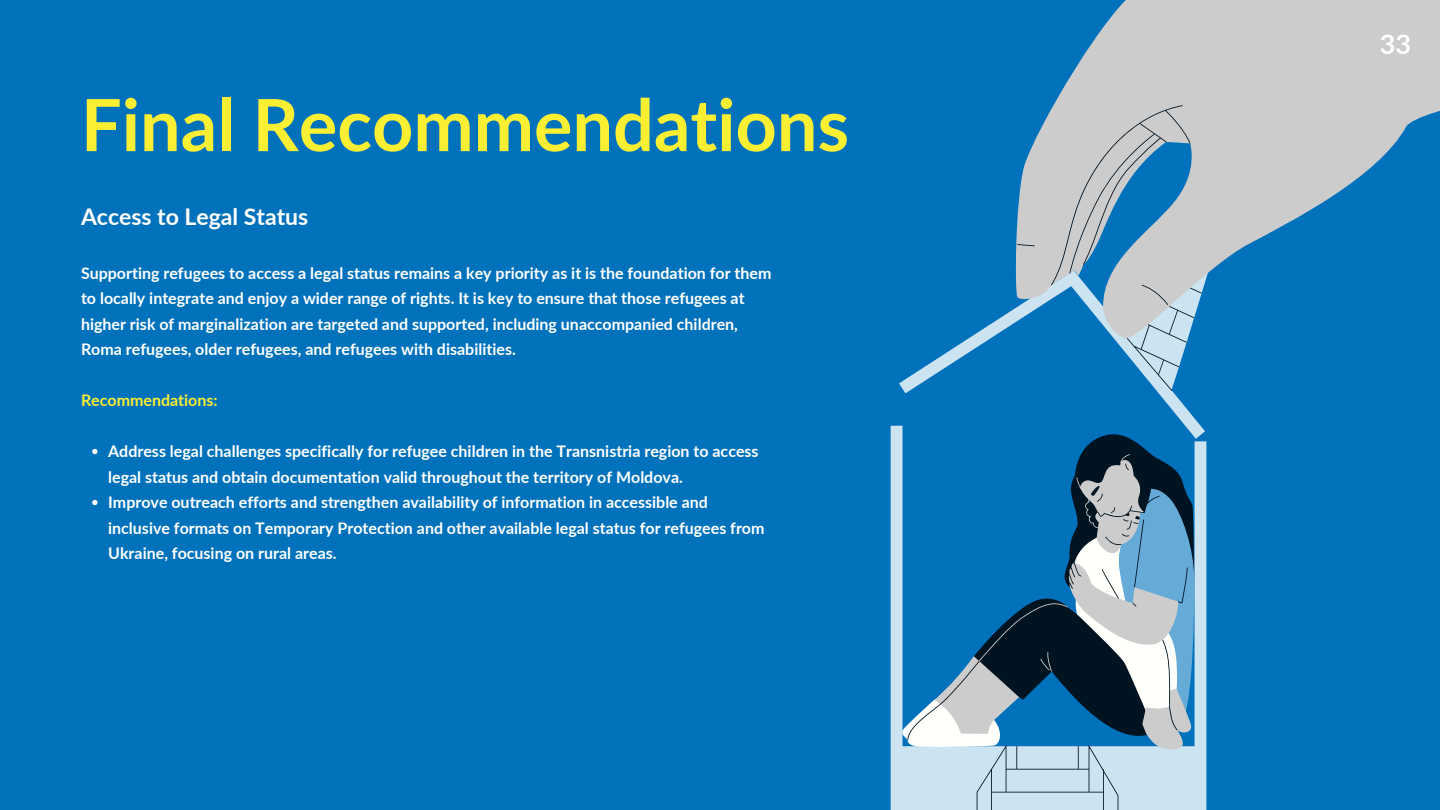
<style>
.page{position:relative;width:1440px;height:810px;background:#0072bc}
.page>*{position:absolute;margin:0;border:0;box-sizing:border-box;transform-origin:0 0}
.t1{font:700 72px "Lato";color:#fbef33}
.t2{font:700 27px "Lato";color:#fff}
.t3{font:700 23px "Lato";color:#fff}
.t4{font:700 16px/25.5px "Lato";color:#fff}
.t5{font:700 16px "Lato";color:#fbef33}
</style>
<div class="page">
<svg style="left:92px;top:449px;width:6px;height:5px"></svg>
<svg style="left:92px;top:500px;width:6px;height:5px"></svg>
<svg style="left:891px;top:378px;width:316px;height:432px;fill:#cce3f2"></svg>
<svg style="left:900px;top:529px;width:7px;height:219px"></svg>
<svg style="left:1053px;top:0;width:387px;height:753px"></svg>
<svg style="left:907px;top:105px;width:295px;height:705px"></svg>
<p class="t1" style="left:81px;top:80px;width:770px">Final Recommendations</p>
<p class="t3" style="left:81px;top:202px;width:229px">Access to Legal Status</p>
<p class="t4" style="left:81px;top:260px;width:692px">Supporting refugees to access a legal status remains a key priority as it is the foundation for them to locally integrate and enjoy a wider range of rights. It is key to ensure that those refugees at higher risk of marginalization are targeted and supported, including unaccompanied children, Roma refugees, older refugees, and refugees with disabilities.</p>
<p class="t5" style="left:81px;top:390px;width:138px">Recommendations:</p>
<p class="t4" style="left:108px;top:438px;width:652px">Address legal challenges specifically for refugee children in the Transnistria region to access legal status and obtain documentation valid throughout the territory of Moldova.</p>
<p class="t4" style="left:108px;top:489px;width:658px">Improve outreach efforts and strengthen availability of information in accessible and inclusive formats on Temporary Protection and other available legal status for refugees from<br>Ukraine, focusing on rural areas.</p>
<p class="t2" style="left:1380px;top:27px;width:33px">33</p>
</div>
